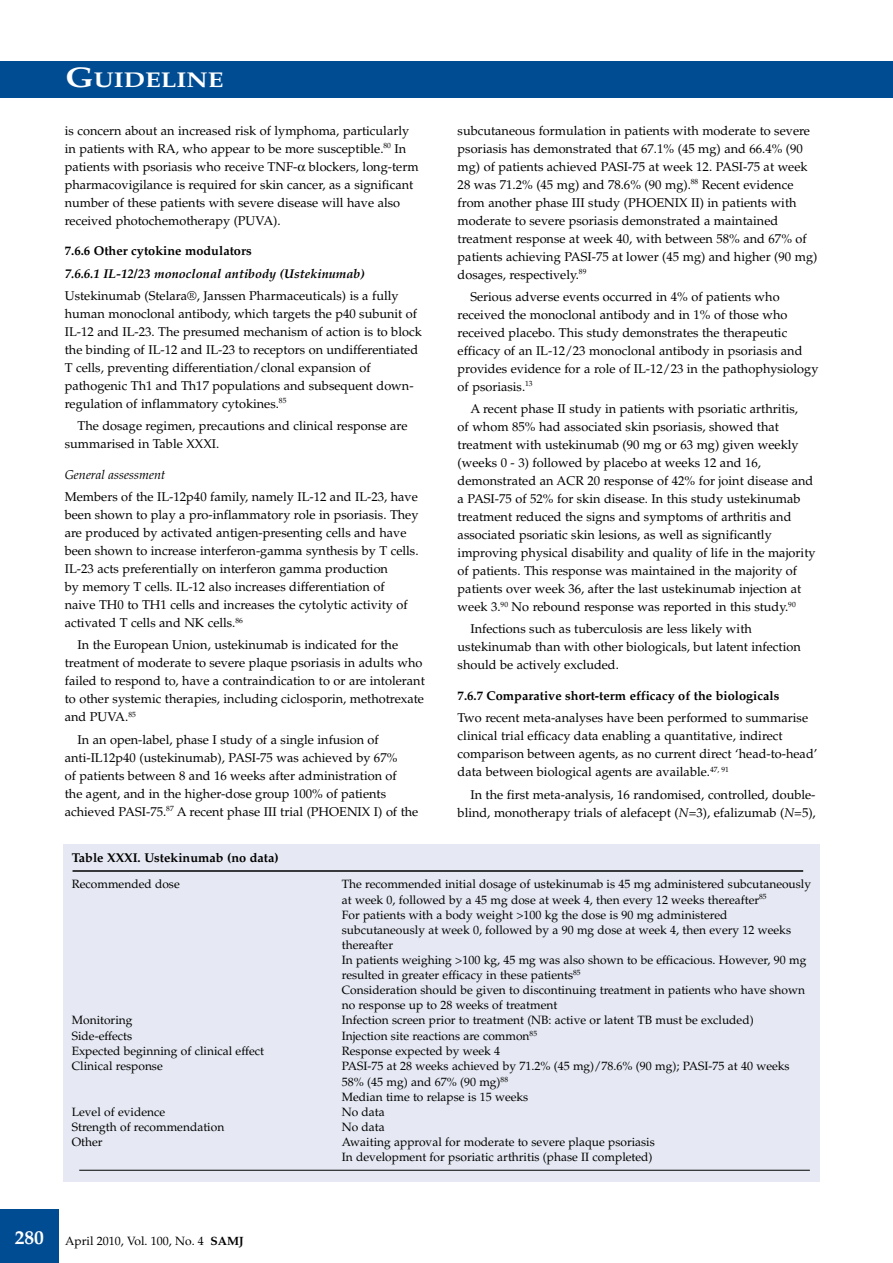
<style>
.page{position:relative;width:893px;height:1263px;background:#fff}
.page>*{position:absolute;margin:0;border:0;box-sizing:border-box;transform-origin:0 0}
.t1{font:700 21.3px "Palatino";color:#fff;scale:1.2 1}
.t2{font:12.75px/18px "Palatino";color:#000}
.t3{font:700 12.75px "Palatino";color:#000}
.t4{font:italic 700 12.75px "Palatino";color:#000}
.t5{font:italic 12.75px "Palatino";color:#000}
.t6{font:12px/15.1px "Palatino";color:#000}
.s1{font-size:28.5px}
.s2{font-style:italic}
.s3{font-weight:700;font-size:19.5px;color:#fff}
.s4{font-weight:700}
</style>
<div class="page">
<div style="left:0;top:61px;width:893px;height:36px;background:#004c93"></div>
<div style="left:0;top:1209px;width:59px;height:54px;background:#004c93"></div>
<div style="left:63px;top:844px;width:757px;height:338px;background:#e6e9f3"></div>
<hr style="left:73px;top:870px;width:730px;height:2px;background:#000">
<hr style="left:79px;top:1170px;width:731px;height:1px;background:#000">
<h1 class="t1" style="left:65px;top:67px;width:133px"><span class="s1">G</span>UIDELINE</h1>
<p class="t2" style="left:65px;top:121px;width:355px">is concern about an increased risk of lymphoma, particularly in patients with RA, who appear to be more susceptible.<sup>80</sup> In patients with psoriasis who receive TNF- blockers, long-term pharmacovigilance is required for skin cancer, as a significant number of these patients with severe disease will have also received photochemotherapy (PUVA).</p>
<p class="t3" style="left:65px;top:244px;width:188px">7.6.6 Other cytokine modulators</p>
<p class="t4" style="left:65px;top:266px;width:301px">7.6.6.1 IL-12/23 monoclonal antibody (Ustekinumab)</p>
<p class="t2" style="left:65px;top:287px;width:358px">Ustekinumab (Stelara®, Janssen Pharmaceuticals) is a fully human monoclonal antibody, which targets the p40 subunit of IL-12 and IL-23. The presumed mechanism of action is to block the binding of IL-12 and IL-23 to receptors on undifferentiated T cells, preventing differentiation/clonal expansion of pathogenic Th1 and Th17 populations and subsequent down&shy;regulation of inflammatory cytokines.<sup>85</sup></p>
<p class="t2" style="left:65px;top:417px;width:344px;text-indent:13px">The dosage regimen, precautions and clinical response are summarised in Table XXXI.</p>
<p class="t5" style="left:65px;top:467px;width:102px">General assessment</p>
<p class="t2" style="left:65px;top:488px;width:355px">Members of the IL-12p40 family, namely IL-12 and IL-23, have been shown to play a pro-inflammatory role in psoriasis. They are produced by activated antigen-presenting cells and have been shown to increase interferon-gamma synthesis by T cells.<br>IL-23 acts preferentially on interferon gamma production<br>by memory T cells. IL-12 also increases differentiation of naive TH0 to TH1 cells and increases the cytolytic activity of activated T cells and NK cells.<sup>86</sup></p>
<p class="t2" style="left:65px;top:636px;width:362px;text-indent:13px">In the European Union, ustekinumab is indicated for the treatment of moderate to severe plaque psoriasis in adults who failed to respond to, have a contraindication to or are intolerant to other systemic therapies, including ciclosporin, methotrexate and PUVA.<sup>85</sup></p>
<p class="t2" style="left:65px;top:730px;width:355px;text-indent:13px">In an open-label, phase I study of a single infusion of anti-IL12p40 (ustekinumab), PASI-75 was achieved by 67%<br>of patients between 8 and 16 weeks after administration of<br>the agent, and in the higher-dose group 100% of patients achieved PASI-75.<sup>87</sup> A recent phase III trial (PHOENIX I) of the</p>
<p class="t2" style="left:458px;top:121px;width:361px">subcutaneous formulation in patients with moderate to severe psoriasis has demonstrated that 67.1% (45 mg) and 66.4% (90 mg) of patients achieved PASI-75 at week 12. PASI-75 at week 28 was 71.2% (45 mg) and 78.6% (90 mg).<sup>88</sup> Recent evidence from another phase III study (PHOENIX II) in patients with moderate to severe psoriasis demonstrated a maintained treatment response at week 40, with between 58% and 67% of patients achieving PASI-75 at lower (45 mg) and higher (90 mg) dosages, respectively.<sup>89</sup></p>
<p class="t2" style="left:458px;top:288px;width:362px;text-indent:13px">Serious adverse events occurred in 4% of patients who received the monoclonal antibody and in 1% of those who received placebo. This study demonstrates the therapeutic efficacy of an IL-12/23 monoclonal antibody in psoriasis and provides evidence for a role of IL-12/23 in the pathophysiology of psoriasis.<sup>13</sup></p>
<p class="t2" style="left:458px;top:400px;width:359px;text-indent:13px">A recent phase II study in patients with psoriatic arthritis,<br>of whom 85% had associated skin psoriasis, showed that treatment with ustekinumab (90 mg or 63 mg) given weekly (weeks 0 - 3) followed by placebo at weeks 12 and 16, demonstrated an ACR 20 response of 42% for joint disease and a PASI-75 of 52% for skin disease. In this study ustekinumab treatment reduced the signs and symptoms of arthritis and associated psoriatic skin lesions, as well as significantly improving physical disability and quality of life in the majority of patients. This response was maintained in the majority of patients over week 36, after the last ustekinumab injection at week 3.<sup>90</sup> No rebound response was reported in this study.<sup>90</sup></p>
<p class="t2" style="left:458px;top:620px;width:345px;text-indent:13px">Infections such as tuberculosis are less likely with ustekinumab than with other biologicals, but latent infection should be actively excluded.</p>
<p class="t3" style="left:458px;top:688px;width:323px">7.6.7 Comparative short-term efficacy of the biologicals</p>
<p class="t2" style="left:458px;top:709px;width:361px">Two recent meta-analyses have been performed to summarise clinical trial efficacy data enabling a quantitative, indirect comparison between agents, as no current direct ‘head-to-head’ data between biological agents are available.<sup>47,</sup> <sup>91</sup></p>
<p class="t2" style="left:458px;top:785px;width:360px;text-align:right">In the first meta-analysis, 16 randomised, controlled, double&shy;blind, monotherapy trials of alefacept (<span class="s2">N</span>=3), efalizumab (<span class="s2">N</span>=5),</p>
<p class="t3" style="left:72px;top:850px;width:209px">Table XXXI. Ustekinumab (no data)</p>
<p class="t6" style="left:72px;top:876px;width:109px">Recommended dose</p>
<p class="t6" style="left:342px;top:876px;width:471px">The recommended initial dosage of ustekinumab is 45 mg administered subcutaneously at week 0, followed by a 45 mg dose at week 4, then every 12 weeks thereafter<sup>85<br></sup>For patients with a body weight &gt;100 kg the dose is 90 mg administered subcutaneously at week 0, followed by a 90 mg dose at week 4, then every 12 weeks thereafter<br>In patients weighing &gt;100 kg, 45 mg was also shown to be efficacious. However, 90 mg resulted in greater efficacy in these patients<sup>85<br></sup>Consideration should be given to discontinuing treatment in patients who have shown no response up to 28 weeks of treatment</p>
<p class="t6" style="left:72px;top:1013px;width:62px">Monitoring</p>
<p class="t6" style="left:342px;top:1013px;width:413px">Infection screen prior to treatment (NB: active or latent TB must be excluded)</p>
<p class="t6" style="left:72px;top:1029px;width:62px">Side-effects</p>
<p class="t6" style="left:342px;top:1029px;width:197px">Injection site reactions are common<sup>85</sup></p>
<p class="t6" style="left:72px;top:1044px;width:194px">Expected beginning of clinical effect</p>
<p class="t6" style="left:342px;top:1044px;width:160px">Response expected by week 4</p>
<p class="t6" style="left:72px;top:1059px;width:93px">Clinical response</p>
<p class="t6" style="left:342px;top:1059px;width:449px">PASI-75 at 28 weeks achieved by 71.2% (45 mg)/78.6% (90 mg); PASI-75 at 40 weeks<br>58% (45 mg) and 67% (90 mg)<sup>88<br></sup>Median time to relapse is 15 weeks</p>
<p class="t6" style="left:72px;top:1104px;width:95px">Level of evidence</p>
<p class="t6" style="left:342px;top:1104px;width:45px">No data</p>
<p class="t6" style="left:72px;top:1119px;width:154px">Strength of recommendation</p>
<p class="t6" style="left:342px;top:1119px;width:45px">No data</p>
<p class="t6" style="left:72px;top:1134px;width:32px">Other</p>
<p class="t6" style="left:342px;top:1134px;width:315px">Awaiting approval for moderate to severe plaque psoriasis<br>In development for psoriatic arthritis (phase II completed)</p>
<p class="t6" style="left:15px;top:1233px;width:231px"><span class="s3">280</span> April 2010, Vol. 100, No. 4 <span class="s4">SAMJ</span></p>
</div>
